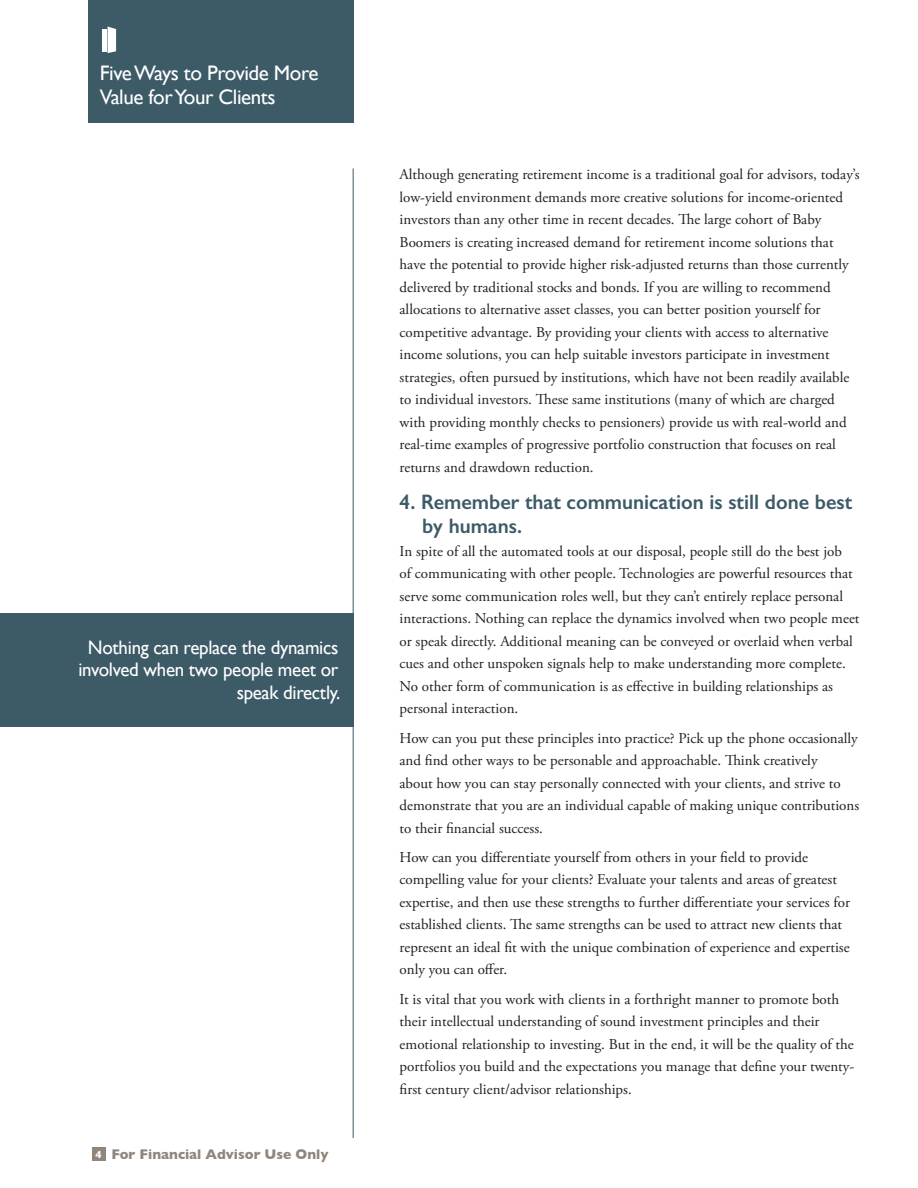
<style>
.page{position:relative;width:918px;height:1188px;background:#fff}
.page>*{position:absolute;margin:0;border:0;box-sizing:border-box;transform-origin:0 0}
.t1{font:600 21px/24px "Gill Sans";color:#3d5a67}
.t2{font:21px/24px "Gill Sans";letter-spacing:-.02em;color:#fff}
.t3{font:19.5px/22.5px "Gill Sans";letter-spacing:-.015em;color:#fff;text-align:right}
.t4{font:15px/22.5px "Adobe Garamond Pro";color:#231f20}
.t5{font:700 14.25px "Gill Sans";color:#91867c}
.s1{font-size:10.5px;color:#fff}
</style>
<div class="page">
<div style="left:92px;top:1148px;width:13px;height:13px;background:#91867c"></div>
<hr style="left:353px;top:168px;width:1px;height:970px;background:#3d5a67">
<div style="left:0;top:613px;width:354px;height:113px;background:#3d5a67"></div>
<div style="left:88px;top:0;width:266px;height:123px;background:#3d5a67"></div>
<hr style="left:103px;top:29px;width:4px;height:22px;background:#fff">
<svg style="left:108px;top:27px;width:8px;height:26px"></svg>
<h1 class="t2" style="left:100px;top:62px;width:220px">Five Ways to Provide More<br>Value for Your Clients</h1>
<h2 class="t3" style="left:78px;top:636px;width:263px">Nothing can replace the dynamics involved when two people meet or speak directly.</h2>
<p class="t5" style="left:95px;top:1143px;width:235px"><span class="s1">4</span> For Financial Advisor Use Only</p>
<p class="t4" style="left:400px;top:164px;width:462px">Although generating retirement income is a traditional goal for advisors, today’s low-yield environment demands more creative solutions for income-oriented investors than any other time in recent decades. The large cohort of Baby Boomers is creating increased demand for retirement income solutions that have the potential to provide higher risk-adjusted returns than those currently delivered by traditional stocks and bonds. If you are willing to recommend allocations to alternative asset classes, you can better position yourself for competitive advantage. By providing your clients with access to alternative income solutions, you can help suitable investors participate in investment strategies, often pursued by institutions, which have not been readily available to individual investors. These same institutions (many of which are charged with providing monthly checks to pensioners) provide us with real-world and real-time examples of progressive portfolio construction that focuses on real returns and drawdown reduction.</p>
<h1 class="t1" style="left:422px;top:490px;width:432px;text-indent:-22px">4. Remember that communication is still done best by humans.</h1>
<p class="t4" style="left:400px;top:540px;width:461px">In spite of all the automated tools at our disposal, people still do the best job<br>of communicating with other people. Technologies are powerful resources that serve some communication roles well, but they can’t entirely replace personal interactions. Nothing can replace the dynamics involved when two people meet or speak directly. Additional meaning can be conveyed or overlaid when verbal cues and other unspoken signals help to make understanding more complete.<br>No other form of communication is as effective in building relationships as personal interaction.</p>
<p class="t4" style="left:400px;top:727px;width:461px">How can you put these principles into practice? Pick up the phone occasionally and find other ways to be personable and approachable. Think creatively<br>about how you can stay personally connected with your clients, and strive to demonstrate that you are an individual capable of making unique contributions to their financial success.</p>
<p class="t4" style="left:400px;top:846px;width:452px">How can you differentiate yourself from others in your field to provide compelling value for your clients? Evaluate your talents and areas of greatest expertise, and then use these strengths to further differentiate your services for established clients. The same strengths can be used to attract new clients that represent an ideal fit with the unique combination of experience and expertise only you can offer.</p>
<p class="t4" style="left:400px;top:988px;width:456px">It is vital that you work with clients in a forthright manner to promote both their intellectual understanding of sound investment principles and their emotional relationship to investing. But in the end, it will be the quality of the portfolios you build and the expectations you manage that define your twenty&shy;first century client/advisor relationships.</p>
</div>
